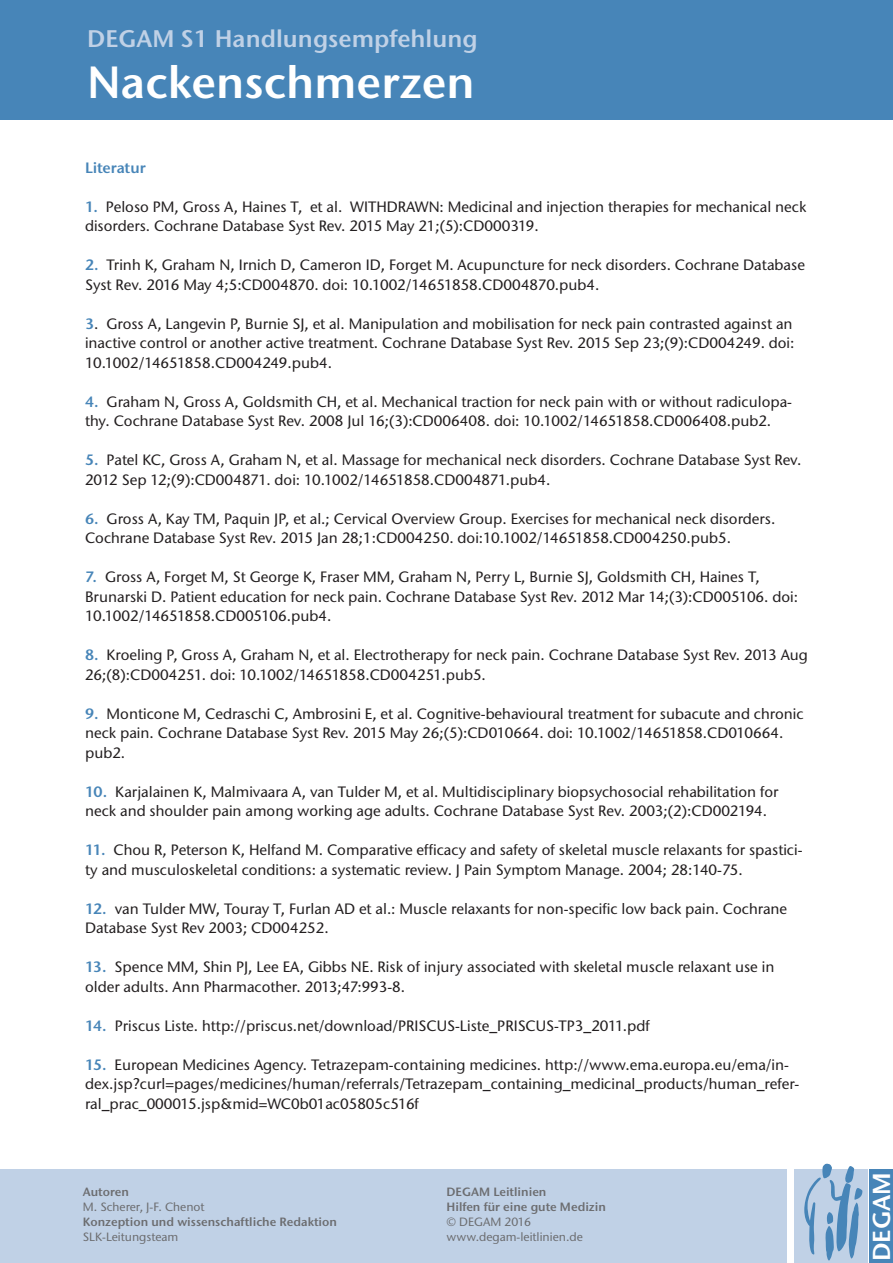
<style>
.page{position:relative;width:893px;height:1263px;background:#fff}
.page>*{position:absolute;margin:0;border:0;box-sizing:border-box;transform-origin:0 0}
.t1{font:600 45px "Stone Sans ITC Pro";color:#fff}
.t2{font:600 24.45px "Stone Sans ITC Pro";letter-spacing:.005em;color:#fff}
.t3{font:600 24px "Stone Sans ITC Pro";color:#c0d1e6}
.t4{font:500 15px/19.5px "Stone Sans ITC Std";color:#231f20}
.t5{font:600 15px "Stone Sans ITC Pro";letter-spacing:-.005em;color:#4785b8}
.t6{font:600 12px/15px "Stone Sans ITC Pro";color:#6c6d70}
.t7{font:500 12px/15px "Stone Sans ITC Std";color:#6c6d70}
.s1{font-family:"Stone Sans ITC Pro";font-weight:600;color:#4785b8}
</style>
<div class="page">
<div style="left:0;top:0;width:893px;height:119px;background:#4785b8"></div>
<div style="left:0;top:1169px;width:787px;height:94px;background:#c0d1e6"></div>
<div style="left:794px;top:1169px;width:74px;height:94px;background:#c0d1e6"></div>
<div style="left:870px;top:1169px;width:23px;height:94px;background:#4785b8"></div>
<svg style="left:804px;top:1163px;width:59px;height:97px"></svg>
<h3 class="t3" style="left:87px;top:24px;width:392px">DEGAM S1 Handlungsempfehlung</h3>
<h1 class="t1" style="left:87px;top:54px;width:389px">Nackenschmerzen</h1>
<p class="t5" style="left:85px;top:158px;width:62px">Literatur</p>
<p class="t4" style="left:85px;top:197px;width:723px"><span class="s1">1.</span> Peloso PM, Gross A, Haines T, et al. WITHDRAWN: Medicinal and injection therapies for mechanical neck disorders. Cochrane Database Syst Rev. 2015 May 21;(5):CD000319.</p>
<p class="t4" style="left:85px;top:255px;width:721px"><span class="s1">2.</span> Trinh K, Graham N, Irnich D, Cameron ID, Forget M. Acupuncture for neck disorders. Cochrane Database<br>Syst Rev. 2016 May 4;5:CD004870. doi: 10.1002/14651858.CD004870.pub4.</p>
<p class="t4" style="left:85px;top:314px;width:711px"><span class="s1">3</span>. Gross A, Langevin P, Burnie SJ, et al. Manipulation and mobilisation for neck pain contrasted against an inactive control or another active treatment. Cochrane Database Syst Rev. 2015 Sep 23;(9):CD004249. doi:<br>10.1002/14651858.CD004249.pub4.</p>
<p class="t4" style="left:85px;top:392px;width:708px"><span class="s1">4.</span> Graham N, Gross A, Goldsmith CH, et al. Mechanical traction for neck pain with or without radiculopa&shy;thy. Cochrane Database Syst Rev. 2008 Jul 16;(3):CD006408. doi: 10.1002/14651858.CD006408.pub2.</p>
<p class="t4" style="left:85px;top:450px;width:718px"><span class="s1">5.</span> Patel KC, Gross A, Graham N, et al. Massage for mechanical neck disorders. Cochrane Database Syst Rev.<br>2012 Sep 12;(9):CD004871. doi: 10.1002/14651858.CD004871.pub4.</p>
<p class="t4" style="left:85px;top:509px;width:692px"><span class="s1">6.</span> Gross A, Kay TM, Paquin JP, et al.; Cervical Overview Group. Exercises for mechanical neck disorders.<br>Cochrane Database Syst Rev. 2015 Jan 28;1:CD004250. doi:10.1002/14651858.CD004250.pub5.</p>
<p class="t4" style="left:85px;top:567px;width:714px"><span class="s1">7.</span> Gross A, Forget M, St George K, Fraser MM, Graham N, Perry L, Burnie SJ, Goldsmith CH, Haines T,<br>Brunarski D. Patient education for neck pain. Cochrane Database Syst Rev. 2012 Mar 14;(3):CD005106. doi:<br>10.1002/14651858.CD005106.pub4.</p>
<p class="t4" style="left:85px;top:645px;width:724px"><span class="s1">8.</span> Kroeling P, Gross A, Graham N, et al. Electrotherapy for neck pain. Cochrane Database Syst Rev. 2013 Aug<br>26;(8):CD004251. doi: 10.1002/14651858.CD004251.pub5.</p>
<p class="t4" style="left:85px;top:704px;width:720px"><span class="s1">9.</span> Monticone M, Cedraschi C, Ambrosini E, et al. Cognitive-behavioural treatment for subacute and chronic neck pain. Cochrane Database Syst Rev. 2015 May 26;(5):CD010664. doi: 10.1002/14651858.CD010664. pub2.</p>
<p class="t4" style="left:85px;top:782px;width:695px"><span class="s1">10.</span> Karjalainen K, Malmivaara A, van Tulder M, et al. Multidisciplinary biopsychosocial rehabilitation for neck and shoulder pain among working age adults. Cochrane Database Syst Rev. 2003;(2):CD002194.</p>
<p class="t4" style="left:85px;top:840px;width:719px"><span class="s1">11.</span> Chou R, Peterson K, Helfand M. Comparative efficacy and safety of skeletal muscle relaxants for spastici&shy;ty and musculoskeletal conditions: a systematic review. J Pain Symptom Manage. 2004; 28:140-75.</p>
<p class="t4" style="left:85px;top:899px;width:704px"><span class="s1">12.</span> van Tulder MW, Touray T, Furlan AD et al.: Muscle relaxants for non-specific low back pain. Cochrane<br>Database Syst Rev 2003; CD004252.</p>
<p class="t4" style="left:85px;top:957px;width:691px"><span class="s1">13.</span> Spence MM, Shin PJ, Lee EA, Gibbs NE. Risk of injury associated with skeletal muscle relaxant use in older adults. Ann Pharmacother. 2013;47:993-8.</p>
<p class="t4" style="left:85px;top:1016px;width:566px"><span class="s1">14.</span> Priscus Liste. http://priscus.net/download/PRISCUS-Liste_PRISCUS-TP3_2011.pdf</p>
<p class="t4" style="left:85px;top:1055px;width:716px"><span class="s1">15.</span> European Medicines Agency. Tetrazepam-containing medicines. http://www.ema.europa.eu/ema/in&shy;dex.jsp?curl=pages/medicines/human/referrals/Tetrazepam_containing_medicinal_products/human_refer&shy;ral_prac_000015.jsp&amp;mid=WC0b01ac05805c516f</p>
<p class="t6" style="left:83px;top:1184px;width:47px">Autoren</p>
<p class="t7" style="left:83px;top:1199px;width:123px">M. Scherer, J-F. Chenot</p>
<p class="t6" style="left:83px;top:1214px;width:256px">Konzeption und wissenschaftliche Redaktion</p>
<p class="t7" style="left:83px;top:1229px;width:97px">SLK-Leitungsteam</p>
<p class="t6" style="left:446px;top:1184px;width:161px">DEGAM Leitlinien<br>Hilfen für eine gute Medizin</p>
<p class="t7" style="left:446px;top:1214px;width:138px">© DEGAM 2016 www.degam-leitlinien.de</p>
<h2 class="t2" style="left:866px;top:1261px;width:91px;rotate:-90deg">DEGAM</h2>
</div>
